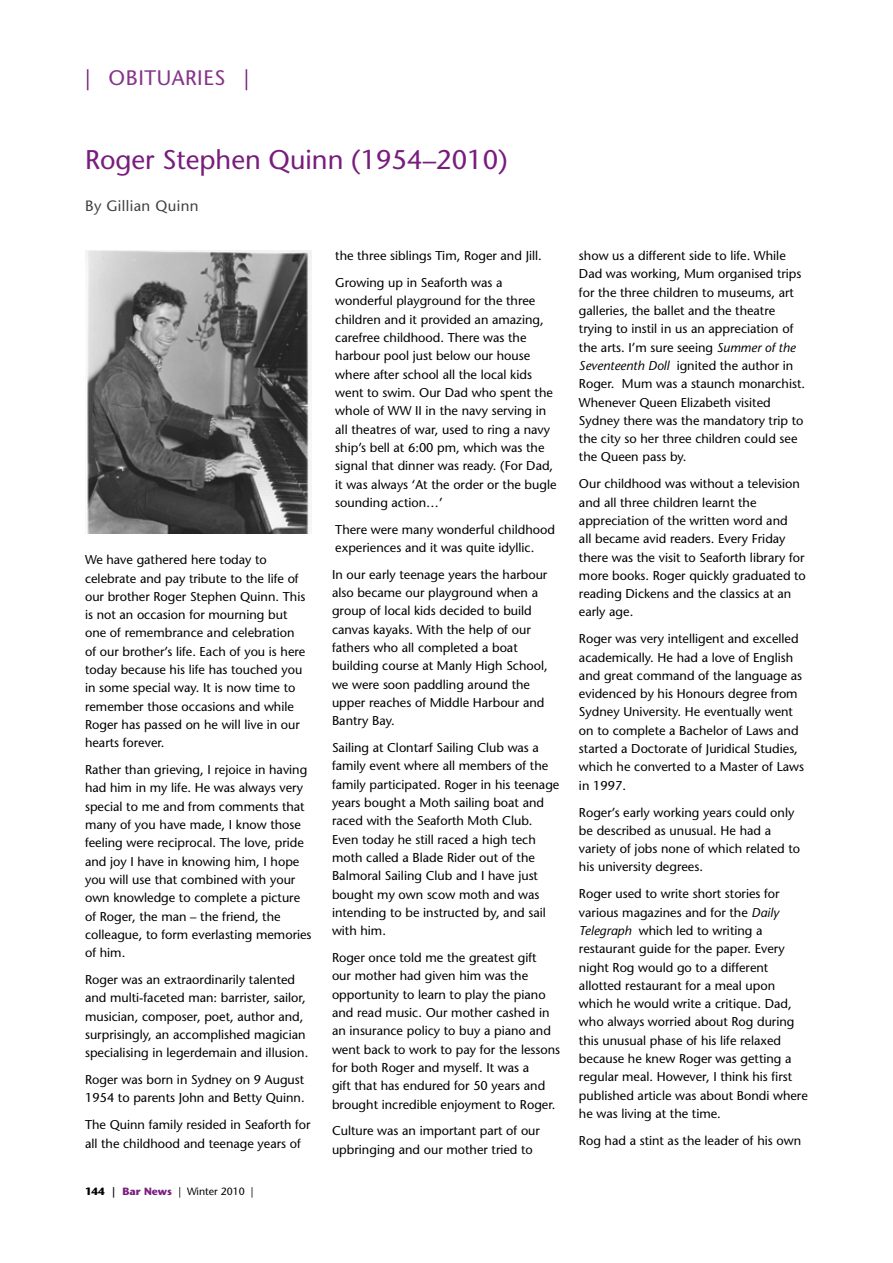
<style>
.page{position:relative;width:893px;height:1263px;background:#fff}
.page>*{position:absolute;margin:0;border:0;box-sizing:border-box;transform-origin:0 0}
.t1{font:27px "Stone Sans";color:#781d7e}
.t2{font:21px "Stone Sans";color:#86348a}
.t3{font:21px "Stone Sans";color:#781d7e}
.t4{font:15px "Stone Sans";letter-spacing:.025em;color:#414042}
.t5{font:12.75px/18.3px "Stone Sans";color:#000}
.t6{font:10.5px "Stone Sans";color:#000}
.s1{color:#781d7e}
.s2{font-weight:700}
.s3{font-weight:700;color:#781d7e}
.s4{font-style:italic}
</style>
<div class="page">
<img style="left:85px;top:251px;width:226px;height:282px">
<h2 class="t2" style="left:85px;top:65px;width:36px"><span class="s1">|</span> obituaries</h2>
<h2 class="t3" style="left:244px;top:65px;width:7px">|</h2>
<h1 class="t1" style="left:85px;top:144px;width:424px">Roger Stephen Quinn (1954–2010)</h1>
<p class="t4" style="left:85px;top:197px;width:115px">By Gillian Quinn</p>
<p class="t5" style="left:85px;top:551px;width:222px">We have gathered here today to celebrate and pay tribute to the life of our brother Roger Stephen Quinn. This is not an occasion for mourning but one of remembrance and celebration of our brother’s life. Each of you is here today because his life has touched you in some special way. It is now time to remember those occasions and while Roger has passed on he will live in our hearts forever.</p>
<p class="t5" style="left:85px;top:760px;width:228px">Rather than grieving, I rejoice in having had him in my life. He was always very special to me and from comments that many of you have made, I know those feeling were reciprocal. The love, pride and joy I have in knowing him, I hope you will use that combined with your own knowledge to complete a picture of Roger, the man – the friend, the colleague, to form everlasting memories of him.</p>
<p class="t5" style="left:85px;top:970px;width:225px">Roger was an extraordinarily talented and multi-faceted man: barrister, sailor, musician, composer, poet, author and, surprisingly, an accomplished magician specialising in legerdemain and illusion.</p>
<p class="t5" style="left:85px;top:1070px;width:221px">Roger was born in Sydney on 9 August<br>1954 to parents John and Betty Quinn.</p>
<p class="t5" style="left:85px;top:1116px;width:227px">The Quinn family resided in Seaforth for all the childhood and teenage years of</p>
<p class="t6" style="left:85px;top:1185px;width:170px"><span class="s2">144 |</span> <span class="s3">Bar News</span> | Winter 2010 |</p>
<p class="t5" style="left:335px;top:242px;width:208px;line-height:26.8px">the three siblings Tim, Roger and Jill.<br>Growing up in Seaforth was a</p>
<p class="t5" style="left:335px;top:292px;width:223px">wonderful playground for the three children and it provided an amazing, carefree childhood. There was the harbour pool just below our house where after school all the local kids went to swim. Our Dad who spent the whole of WW II in the navy serving in all theatres of war, used to ring a navy ship’s bell at 6:00 pm, which was the signal that dinner was ready. (For Dad, it was always ‘At the order or the bugle sounding action…’</p>
<p class="t5" style="left:335px;top:520px;width:221px">There were many wonderful childhood experiences and it was quite idyllic.</p>
<p class="t5" style="left:332px;top:565px;width:217px">In our early teenage years the harbour also became our playground when a group of local kids decided to build canvas kayaks. With the help of our fathers who all completed a boat building course at Manly High School, we were soon paddling around the upper reaches of Middle Harbour and<br>Bantry Bay.</p>
<p class="t5" style="left:332px;top:738px;width:229px">Sailing at Clontarf Sailing Club was a family event where all members of the family participated. Roger in his teenage years bought a Moth sailing boat and raced with the Seaforth Moth Club.<br>Even today he still raced a high tech moth called a Blade Rider out of the Balmoral Sailing Club and I have just bought my own scow moth and was intending to be instructed by, and sail with him.</p>
<p class="t5" style="left:332px;top:948px;width:230px">Roger once told me the greatest gift<br>our mother had given him was the opportunity to learn to play the piano and read music. Our mother cashed in an insurance policy to buy a piano and went back to work to pay for the lessons for both Roger and myself. It was a<br>gift that has endured for 50 years and brought incredible enjoyment to Roger.</p>
<p class="t5" style="left:332px;top:1122px;width:210px">Culture was an important part of our upbringing and our mother tried to</p>
<p class="t5" style="left:579px;top:246px;width:228px">show us a different side to life. While Dad was working, Mum organised trips for the three children to museums, art galleries, the ballet and the theatre trying to instil in us an appreciation of the arts. I’m sure seeing <span class="s4">Summer of the Seventeenth Doll</span> ignited the author in Roger. Mum was a staunch monarchist.<br>Whenever Queen Elizabeth visited Sydney there was the mandatory trip to the city so her three children could see the Queen pass by.</p>
<p class="t5" style="left:579px;top:475px;width:228px">Our childhood was without a television and all three children learnt the appreciation of the written word and<br>all became avid readers. Every Friday there was the visit to Seaforth library for more books. Roger quickly graduated to reading Dickens and the classics at an early age.</p>
<p class="t5" style="left:579px;top:630px;width:227px">Roger was very intelligent and excelled academically. He had a love of English and great command of the language as evidenced by his Honours degree from Sydney University. He eventually went on to complete a Bachelor of Laws and started a Doctorate of Juridical Studies, which he converted to a Master of Laws in 1997.</p>
<p class="t5" style="left:579px;top:803px;width:223px">Roger’s early working years could only be described as unusual. He had a variety of jobs none of which related to his university degrees.</p>
<p class="t5" style="left:579px;top:885px;width:230px">Roger used to write short stories for various magazines and for the <span class="s4">Daily Telegraph</span> which led to writing a restaurant guide for the paper. Every night Rog would go to a different allotted restaurant for a meal upon which he would write a critique. Dad, who always worried about Rog during this unusual phase of his life relaxed because he knew Roger was getting a regular meal. However, I think his first published article was about Bondi where he was living at the time.</p>
<p class="t5" style="left:579px;top:1131px;width:224px">Rog had a stint as the leader of his own</p>
</div>
